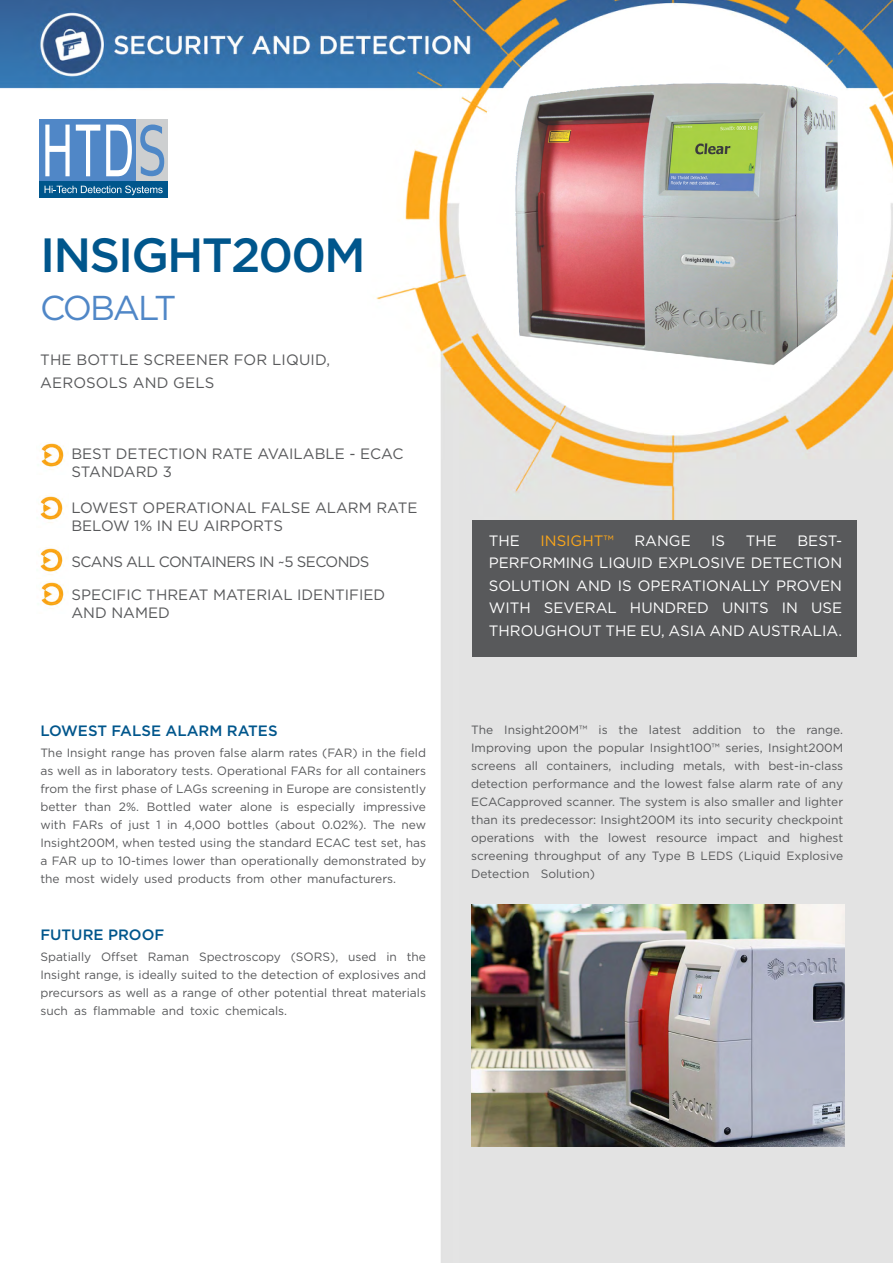
<style>
.page{position:relative;width:893px;height:1263px;background:#fff}
.page>*{position:absolute;margin:0;border:0;box-sizing:border-box;transform-origin:0 0}
.t1{font:500 48px "Gotham";letter-spacing:-.04em;color:#00568c}
.t2{font:34.5px "Gotham";letter-spacing:-.06em;color:#5087c7}
.t3{font:15px/18px "Gotham";color:#58595b}
.t4{font:15px/22.5px "Gotham";color:#fff;text-align:right}
.t5{font:500 15px "Gotham";color:#00568c}
.t6{font:15px "Gotham";letter-spacing:-.04em;color:#58595b}
.t7{font:15px "Gotham";color:#faa61a}
.t8{font:12px/18px "Gotham";color:#58595b;text-align:right}
</style>
<div class="page">
<img style="left:0;top:0;width:893px;height:1263px">
<img style="left:36px;top:493px;width:32px;height:34px">
<img style="left:36px;top:545px;width:32px;height:68px">
<div style="left:472px;top:521px;width:385px;height:136px;background:#58595b"></div>
<hr style="left:39px;top:180px;width:129px;height:1px;background:#fff">
<div style="left:39px;top:119px;width:97px;height:61px;background:#5087c7"></div>
<div style="left:136px;top:119px;width:32px;height:61px;background:#cdcfd0"></div>
<div style="left:39px;top:181px;width:129px;height:17px;background:#00568c"></div>
<svg style="left:45px;top:186px;width:118px;height:9px"></svg>
<svg style="left:45px;top:125px;width:25px;height:51px"></svg>
<svg style="left:76px;top:125px;width:24px;height:51px"></svg>
<svg style="left:106px;top:125px;width:26px;height:51px"></svg>
<svg style="left:140px;top:125px;width:24px;height:51px"></svg>
<img style="left:37px;top:440px;width:31px;height:34px">
<div style="left:464px;top:8px;width:420px;height:422px;background:#fff;border-radius:50%"></div>
<img style="left:494px;top:39px;width:371px;height:368px">
<img style="left:471px;top:904px;width:373px;height:243px">
<h1 class="t1" style="left:40px;top:224px;width:327px">INSIGHT200M</h1>
<h2 class="t2" style="left:40px;top:286px;width:138px">COBALT</h2>
<p class="t3" style="left:40px;top:348px;width:291px;line-height:22.5px">THE BOTTLE SCREENER FOR LIQUID,<br>AEROSOLS AND GELS</p>
<p class="t3" style="left:71px;top:444px;width:334px">BEST DETECTION RATE AVAILABLE - ECAC<br>STANDARD 3</p>
<p class="t3" style="left:71px;top:498px;width:348px">LOWEST OPERATIONAL FALSE ALARM RATE<br>BELOW 1% IN EU AIRPORTS</p>
<p class="t6" style="left:71px;top:552px;width:300px">SCANS ALL CONTAINERS IN ~5 SECONDS</p>
<p class="t3" style="left:71px;top:585px;width:315px">SPECIFIC THREAT MATERIAL IDENTIFIED<br>AND NAMED</p>
<p class="t5" style="left:40px;top:721px;width:239px">LOWEST FALSE ALARM RATES</p>
<p class="t8" style="left:40px;top:743px;width:387px">The Insight range has proven false alarm rates (FAR) in the field as well as in laboratory tests. Operational FARs for all containers from the first phase of LAGs screening in Europe are consistently impressive</p>
<p class="t8" style="left:40px;top:797px;width:38px">better</p>
<p class="t8" style="left:85px;top:797px;width:28px">than</p>
<p class="t8" style="left:147px;top:797px;width:46px">Bottled</p>
<p class="t8" style="left:240px;top:797px;width:34px">alone</p>
<p class="t8" style="left:297px;top:797px;width:60px">especially</p>
<p class="t8" style="left:280px;top:797px;width:11px">is</p>
<p class="t8" style="left:119px;top:797px;width:22px">2%.</p>
<p class="t8" style="left:199px;top:797px;width:35px">water</p>
<p class="t8" style="left:110px;top:815px;width:14px">of</p>
<p class="t8" style="left:40px;top:815px;width:387px;text-align:left">with<br>Insight200M, when tested using the standard ECAC test set, has a FAR up to 10-times lower than operationally demonstrated by the most widely used products from other manufacturers.</p>
<p class="t8" style="left:227px;top:815px;width:43px">bottles</p>
<p class="t8" style="left:275px;top:815px;width:42px">(about</p>
<p class="t8" style="left:373px;top:815px;width:24px">The</p>
<p class="t8" style="left:129px;top:815px;width:23px">just</p>
<p class="t8" style="left:167px;top:815px;width:12px">in</p>
<p class="t8" style="left:322px;top:815px;width:46px">0.02% .)</p>
<p class="t8" style="left:184px;top:815px;width:38px">4,000</p>
<p class="t8" style="left:73px;top:815px;width:33px">FARs</p>
<p class="t8" style="left:156px;top:815px;width:6px">1</p>
<p class="t8" style="left:401px;top:815px;width:26px">new</p>
<p class="t5" style="left:40px;top:925px;width:125px">FUTURE PROOF</p>
<p class="t8" style="left:101px;top:947px;width:38px">Offset</p>
<p class="t8" style="left:40px;top:947px;width:52px">Spatially</p>
<p class="t8" style="left:40px;top:965px;width:387px">Insight range is, ideally suited to the detection of explosives and</p>
<p class="t8" style="left:40px;top:983px;width:387px">precursors as well as a range of other potential threat materials</p>
<p class="t8" style="left:225px;top:1001px;width:63px">chemicals.</p>
<p class="t8" style="left:348px;top:947px;width:30px">used</p>
<p class="t8" style="left:407px;top:947px;width:21px">the</p>
<p class="t8" style="left:291px;top:947px;width:49px">(SORS ,)</p>
<p class="t8" style="left:386px;top:947px;width:12px">in</p>
<p class="t8" style="left:199px;top:947px;width:83px">Spectroscopy</p>
<p class="t8" style="left:148px;top:947px;width:43px">Raman</p>
<p class="t8" style="left:93px;top:1001px;width:64px">flammable</p>
<p class="t8" style="left:40px;top:1001px;width:29px">such</p>
<p class="t8" style="left:162px;top:1001px;width:24px">and</p>
<p class="t8" style="left:190px;top:1001px;width:30px">toxic</p>
<p class="t8" style="left:74px;top:1001px;width:14px">as</p>
<p class="t7" style="left:540px;top:531px;width:75px">INSIGHT™</p>
<p class="t4" style="left:634px;top:529px;width:58px">RANGE</p>
<p class="t4" style="left:711px;top:529px;width:15px">IS</p>
<p class="t4" style="left:797px;top:529px;width:46px">BEST-</p>
<p class="t4" style="left:489px;top:529px;width:33px">THE</p>
<p class="t4" style="left:489px;top:574px;width:355px">SOLUTION AND IS OPERATIONALLY PROVEN<br>USE</p>
<p class="t4" style="left:746px;top:529px;width:33px">THE</p>
<p class="t4" style="left:489px;top:551px;width:355px">PERFORMING LIQUID EXPLOSIVE DETECTION</p>
<p class="t4" style="left:544px;top:596px;width:74px">SEVERAL</p>
<p class="t4" style="left:722px;top:596px;width:48px">UNITS</p>
<p class="t4" style="left:489px;top:596px;width:355px;text-align:left">WITH<br>THROUGHOUT THE EU, ASIA AND AUSTRALIA.</p>
<p class="t4" style="left:630px;top:596px;width:80px">HUNDRED</p>
<p class="t4" style="left:782px;top:596px;width:18px">IN</p>
<p class="t8" style="left:471px;top:720px;width:24px">The</p>
<p class="t8" style="left:504px;top:720px;width:85px">Insight200M™</p>
<p class="t8" style="left:598px;top:720px;width:11px">is</p>
<p class="t8" style="left:619px;top:720px;width:21px">the</p>
<p class="t8" style="left:649px;top:720px;width:34px">latest</p>
<p class="t8" style="left:692px;top:720px;width:51px">addition</p>
<p class="t8" style="left:753px;top:720px;width:14px">to</p>
<p class="t8" style="left:776px;top:720px;width:21px">the</p>
<p class="t8" style="left:806px;top:720px;width:38px">range.</p>
<p class="t8" style="left:573px;top:738px;width:21px">the</p>
<p class="t8" style="left:598px;top:738px;width:48px">popular</p>
<p class="t8" style="left:650px;top:738px;width:71px">Insight100™</p>
<p class="t8" style="left:768px;top:738px;width:76px">Insight200M</p>
<p class="t8" style="left:471px;top:738px;width:62px">Improving</p>
<p class="t8" style="left:725px;top:738px;width:39px">series,</p>
<p class="t8" style="left:537px;top:738px;width:32px">upon</p>
<p class="t8" style="left:525px;top:756px;width:15px">all</p>
<p class="t8" style="left:620px;top:756px;width:56px">including</p>
<p class="t8" style="left:683px;top:756px;width:44px">metals,</p>
<p class="t8" style="left:734px;top:756px;width:27px">with</p>
<p class="t8" style="left:768px;top:756px;width:76px">best-in-class</p>
<p class="t8" style="left:546px;top:756px;width:67px">containers,</p>
<p class="t8" style="left:471px;top:756px;width:46px">screens</p>
<p class="t8" style="left:471px;top:774px;width:374px">detection performance and the lowest false alarm rate of any</p>
<p class="t8" style="left:471px;top:792px;width:374px">ECACapproved scanner. The system is also smaller and lighter</p>
<p class="t8" style="left:471px;top:810px;width:374px">than its predecessor: Insight200M its into security checkpoint</p>
<p class="t8" style="left:799px;top:828px;width:45px">highest</p>
<p class="t8" style="left:544px;top:828px;width:27px">with</p>
<p class="t8" style="left:579px;top:828px;width:21px">the</p>
<p class="t8" style="left:608px;top:828px;width:40px">lowest</p>
<p class="t8" style="left:768px;top:828px;width:24px">and</p>
<p class="t8" style="left:471px;top:828px;width:65px">operations</p>
<p class="t8" style="left:717px;top:828px;width:43px">impact</p>
<p class="t8" style="left:656px;top:828px;width:53px">resource</p>
<p class="t8" style="left:607px;top:846px;width:14px">of</p>
<p class="t8" style="left:534px;top:846px;width:69px">throughput</p>
<p class="t8" style="left:739px;top:846px;width:44px">(Liquid</p>
<p class="t8" style="left:786px;top:846px;width:58px">Explosive</p>
<p class="t8" style="left:471px;top:846px;width:59px">screening</p>
<p class="t8" style="left:701px;top:846px;width:34px">LEDS</p>
<p class="t8" style="left:652px;top:846px;width:30px">Type</p>
<p class="t8" style="left:686px;top:846px;width:10px">B</p>
<p class="t8" style="left:625px;top:846px;width:23px">any</p>
<p class="t8" style="left:471px;top:864px;width:60px">Detection</p>
<p class="t8" style="left:541px;top:864px;width:56px">Solution(</p>
</div>
